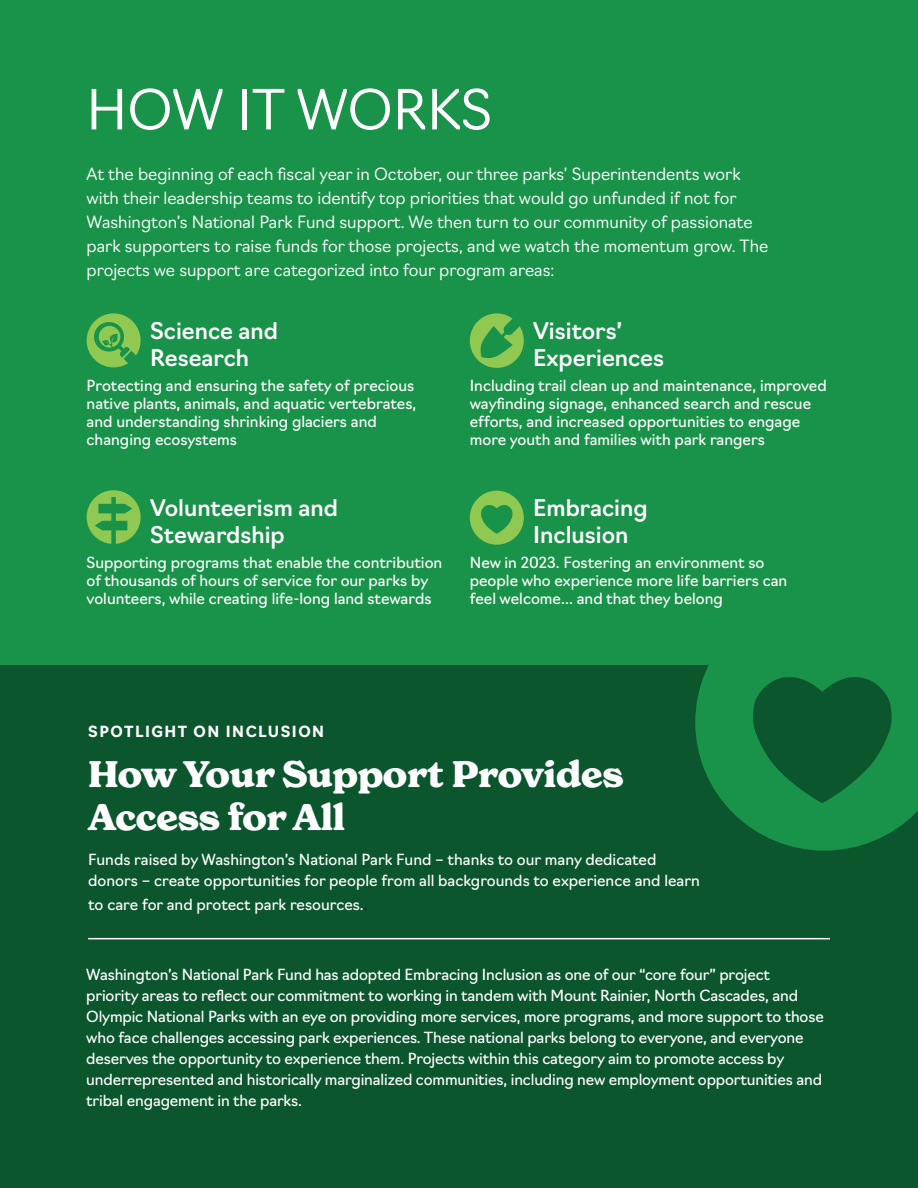
<style>
.page{position:relative;width:918px;height:1188px;background:#fff}
.page>*{position:absolute;margin:0;border:0;box-sizing:border-box;transform-origin:0 0}
.Header_1{font:300 54px "Navigo";color:#fff}
.Header_4{font:700 36px/43.2px "New Spirit";letter-spacing:-.01em;color:#fff}
.Header_5{font:500 22.5px/27px "Navigo";color:#fff}
.Intro_Paragraph{font:300 16.5px/24px "Navigo";color:#fff}
.Paragraph_text{font:15px/18px "Navigo";letter-spacing:-.01em;color:#fff}
.Intro_Paragraph-2{font:15px/21px "Navigo";color:#fff}
.Header_7{font:700 15px "Navigo";letter-spacing:.1em;color:#fff}
.s1{color:#231f20}
</style>
<div class="page">
<div style="left:0;top:0;width:917px;height:1187px;background:#1a934a"></div>
<div style="left:0;top:665px;width:918px;height:523px;background:#0c562e"></div>
<svg style="left:695px;top:633px;width:223px;height:218px;fill:#1a934a"></svg>
<svg style="left:750px;top:674px;width:144px;height:129px"></svg>
<svg style="left:87px;top:313px;width:54px;height:54px"></svg>
<svg style="left:470px;top:313px;width:54px;height:54px"></svg>
<svg style="left:87px;top:490px;width:54px;height:54px"></svg>
<svg style="left:470px;top:491px;width:54px;height:54px"></svg>
<hr style="left:88px;top:938px;width:742px;height:1px;background:#fff">
<p class="Header_1" style="left:86px;top:67px;width:408px">HOW IT WORKS</p>
<p class="Intro_Paragraph" style="left:87px;top:161px;width:683px">At the beginning of each fiscal year in October, our three parks’ Superintendents work with their leadership teams to identify top priorities that would go unfunded if not for Washington’s National Park Fund support. We then turn to our community of passionate park supporters to raise funds for those projects, and we watch the momentum grow. The projects we support are categorized into four program areas:</p>
<p class="Header_5" style="left:150px;top:315px;width:130px">Science and<br>Research</p>
<p class="Paragraph_text" style="left:87px;top:375px;width:331px">Protecting and ensuring the safety of precious native plants, animals, and aquatic vertebrates, and understanding shrinking glaciers and changing ecosystems</p>
<p class="Header_5" style="left:150px;top:493px;width:189px">Volunteerism and<br>Stewardship</p>
<p class="Paragraph_text" style="left:87px;top:552px;width:357px">Supporting programs that enable the contribution of thousands of hours of service for our parks by volunteers, while creating life-long land stewards</p>
<p class="Header_5" style="left:533px;top:315px;width:132px">Visitors’<br>Experiences</p>
<p class="Paragraph_text" style="left:470px;top:375px;width:359px">Including trail clean up and maintenance, improved wayfinding signage, enhanced search and rescue efforts, and increased opportunities to engage more youth and families with park rangers</p>
<p class="Header_5" style="left:533px;top:493px;width:116px">Embracing<br>Inclusion</p>
<p class="Paragraph_text" style="left:470px;top:552px;width:319px">New in 2023. Fostering an environment so people who experience more life barriers can feel welcome… and that they belong</p>
<p class="Header_7" style="left:88px;top:720px;width:238px">SPOTLIGHT ON INCLUSION</p>
<p class="Header_4" style="left:88px;top:753px;width:537px">How Your Support Provides<br>Access for All</p>
<p class="Intro_Paragraph-2" style="left:88px;top:848px;width:613px">Funds raised by Washington’s National Park Fund – thanks to our many dedicated donors – create opportunities for people from all backgrounds to experience and learn</p>
<p class="Intro_Paragraph-2" style="left:88px;top:893px;width:281px">to care for and protect park resources.<span class="s1">.</span></p>
<p class="Paragraph_text" style="left:86px;top:963px;width:739px;line-height:21px">Washington’s National Park Fund has adopted Embracing Inclusion as one of our “core four” project priority areas to reflect our commitment to working in tandem with Mount Rainier, North Cascades, and Olympic National Parks with an eye on providing more services, more programs, and more support to those who face challenges accessing park experiences. These national parks belong to everyone, and everyone deserves the opportunity to experience them. Projects within this category aim to promote access by underrepresented and historically marginalized communities, including new employment opportunities and tribal engagement in the parks.</p>
</div>
